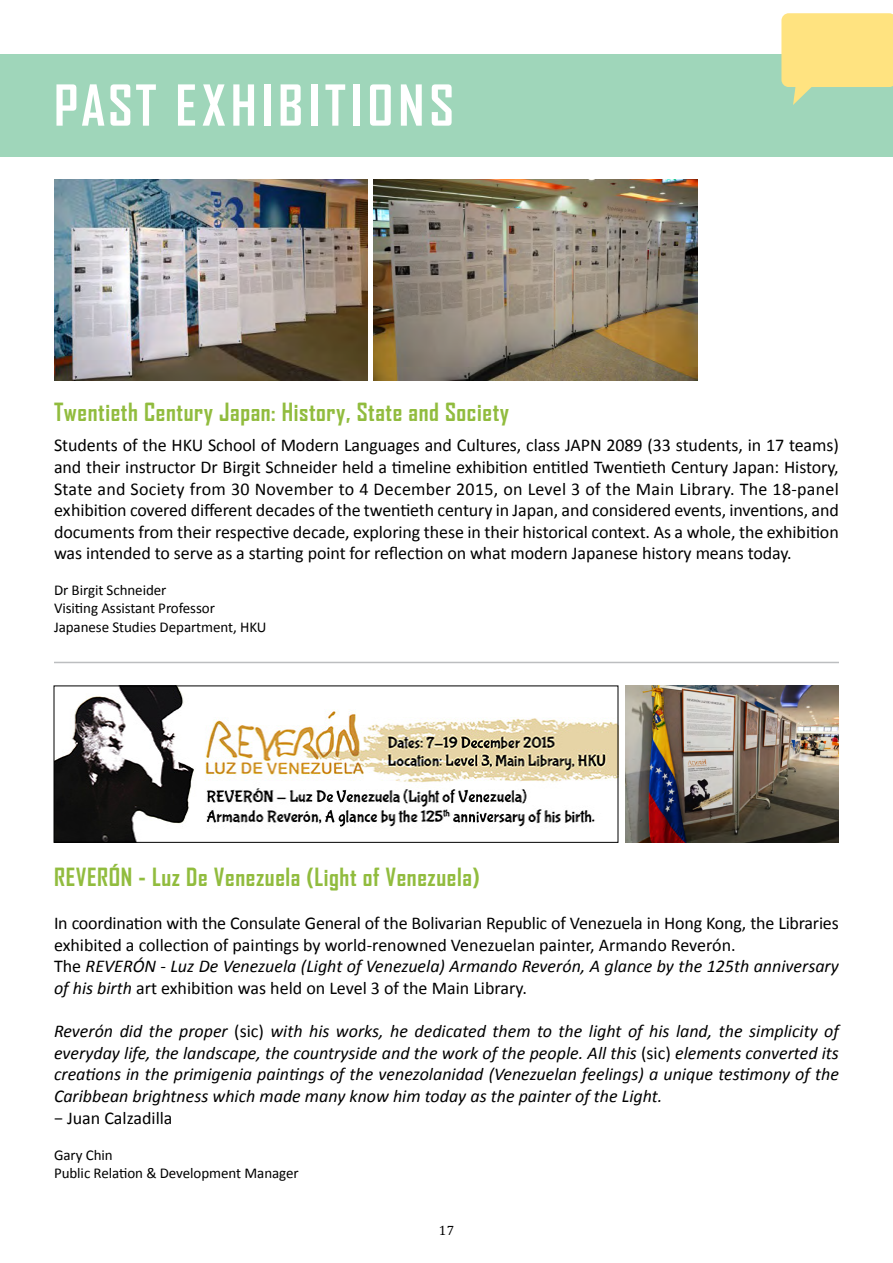
<style>
.page{position:relative;width:893px;height:1263px;background:#fff}
.page>*{position:absolute;margin:0;border:0;box-sizing:border-box;transform-origin:0 0}
.t1{font:700 54px "Agency FB";letter-spacing:.095em;color:#fff}
.t2{font:700 24px "Agency FB";letter-spacing:.025em;color:#91bc3e}
.t3{font:18px/21.6px "Calibri";letter-spacing:-.005em;color:#000;text-align:justify}
.t4{font:italic 18px/21.6px "Calibri";color:#000}
.t5{font:15px/18px "Calibri";letter-spacing:-.005em;color:#000}
.t6{font:13.5px "Cambria";color:#000}
.s1{font-style:italic}
.s2{font-style:normal}
</style>
<div class="page">
<div style="left:0;top:54px;width:893px;height:102px;background:#9fd6ba"></div>
<svg style="left:781px;top:13px;width:112px;height:92px"></svg>
<hr style="left:54px;top:662px;width:785px;height:1px;background:#bcbec0">
<img style="left:373px;top:179px;width:324px;height:202px">
<img style="left:54px;top:179px;width:314px;height:202px">
<img style="left:56px;top:687px;width:560px;height:154px">
<div style="left:54px;top:685px;width:564px;height:158px;border:1px solid #000"></div>
<img style="left:625px;top:686px;width:214px;height:157px">
<h1 class="t1" style="left:54px;top:72px;width:402px">PAST EXHIBITIONS</h1>
<p class="t2" style="left:54px;top:397px;width:457px">Twentieth Century Japan: History, State and Society</p>
<p class="t3" style="left:54px;top:435px;width:786px">Students of the HKU School of Modern Languages and Cultures, class JAPN 2089 (33 students, in 17 teams) and their instructor Dr Birgit Schneider held a timeline exhibition entitled Twentieth Century Japan: History, State and Society from 30 November to 4 December 2015, on Level 3 of the Main Library. The 18-panel exhibition covered different decades of the twentieth century in Japan, and considered events, inventions, and documents from their respective decade, exploring these in their historical context. As a whole, the exhibition was intended to serve as a starting point for reflection on what modern Japanese history means today.</p>
<p class="t5" style="left:54px;top:581px;width:214px">Dr Birgit Schneider<br>Visiting Assistant Professor<br>Japanese Studies Department, HKU</p>
<p class="t2" style="left:54px;top:862px;width:427px">REVERÓN - Luz De Venezuela (Light of Venezuela)</p>
<p class="t3" style="left:54px;top:912px;width:786px;text-align:left">In coordination with the Consulate General of the Bolivarian Republic of Venezuela in Hong Kong, the Libraries exhibited a collection of paintings by world-renowned Venezuelan painter, Armando Reverón.<br>The <span class="s1">REVERÓN - Luz De Venezuela (Light of Venezuela) Armando Reverón, A glance by the 125th anniversary of his birth</span> art exhibition was held on Level 3 of the Main Library.</p>
<p class="t4" style="left:54px;top:1020px;width:786px">Reverón did the proper <span class="s2">(sic)</span> with his works, he dedicated them to the light of his land, the simplicity of everyday life, the landscape, the countryside and the work of the people. All this <span class="s2">(sic)</span> elements converted its creations in the primigenia paintings of the venezolanidad (Venezuelan feelings) a unique testimony of the Caribbean brightness which made many know him today as the painter of the Light.<br><span class="s2">− Juan Calzadilla</span></p>
<p class="t5" style="left:54px;top:1145px;width:246px">Gary Chin<br>Public Relation &amp; Development Manager</p>
<p class="t6" style="left:439px;top:1223px;width:17px">17</p>
</div>
